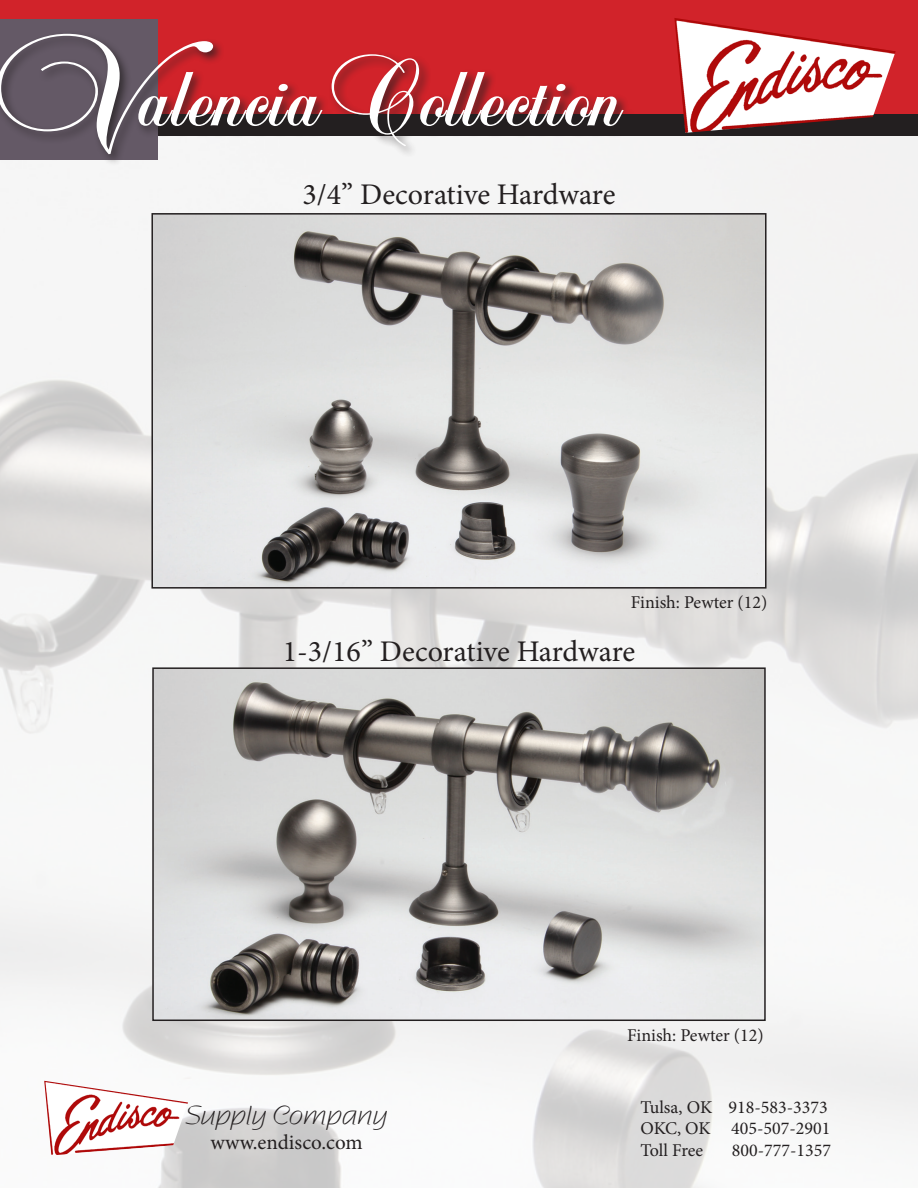
<style>
.page{position:relative;width:918px;height:1188px;background:#fff}
.page>*{position:absolute;margin:0;border:0;box-sizing:border-box;transform-origin:0 0}
.t1{font:117px "Balmoral Let Plain";letter-spacing:.01em;color:#fff;scale:1.25 1}
.t2{font:30px "Minion Pro";letter-spacing:-.005em;color:#231f20}
.t3{font:27px "Nadianne";color:#231f20}
.t4{font:21px "Minion Pro";color:#231f20}
.t5{font:18px "Minion Pro";color:#231f20}
.s1{font-size:177px}
</style>
<div class="page">
<img style="left:0;top:136px;width:918px;height:1052px">
<img style="left:154px;top:216px;width:610px;height:370px">
<div style="left:151px;top:213px;width:616px;height:376px;border:2px solid #231f20"></div>
<img style="left:155px;top:670px;width:608px;height:348px">
<div style="left:152px;top:667px;width:614px;height:354px;border:2px solid #231f20"></div>
<img style="left:44px;top:1081px;width:144px;height:74px">
<div style="left:0;top:0;width:918px;height:125px;background:#d1232a"></div>
<div style="left:153px;top:114px;width:765px;height:22px;background:#231f20"></div>
<div style="left:0;top:19px;width:158px;height:140px;background:#645966"></div>
<div style="left:0;top:31px;width:636px;height:136px;background:#231f20;opacity:.75"></div>
<img style="left:674px;top:18px;width:222px;height:115px">
<p class="t1" style="left:-19px;top:48px;width:514px"><span class="s1">V</span>alenciaCollection</p>
<p class="t2" style="left:303px;top:174px;width:314px">3/4” Decorative Hardware</p>
<p class="t5" style="left:631px;top:590px;width:138px">Finish: Pewter (12)</p>
<p class="t2" style="left:283px;top:631px;width:354px">1-3/16” Decorative Hardware</p>
<p class="t3" style="left:186px;top:1100px;width:204px">Supply Company</p>
<p class="t4" style="left:211px;top:1128px;width:154px">www.endisco.com</p>
<p class="t5" style="left:627px;top:1024px;width:138px">Finish: Pewter (12)</p>
<p class="t5" style="left:640px;top:1095px;width:189px">Tulsa, OK 918-583-3373</p>
<p class="t5" style="left:640px;top:1117px;width:191px">OKC, OK 405-507-2901</p>
<p class="t5" style="left:640px;top:1138px;width:64px">Toll Free</p>
<p class="t5" style="left:732px;top:1138px;width:101px">800-777-1357</p>
</div>
